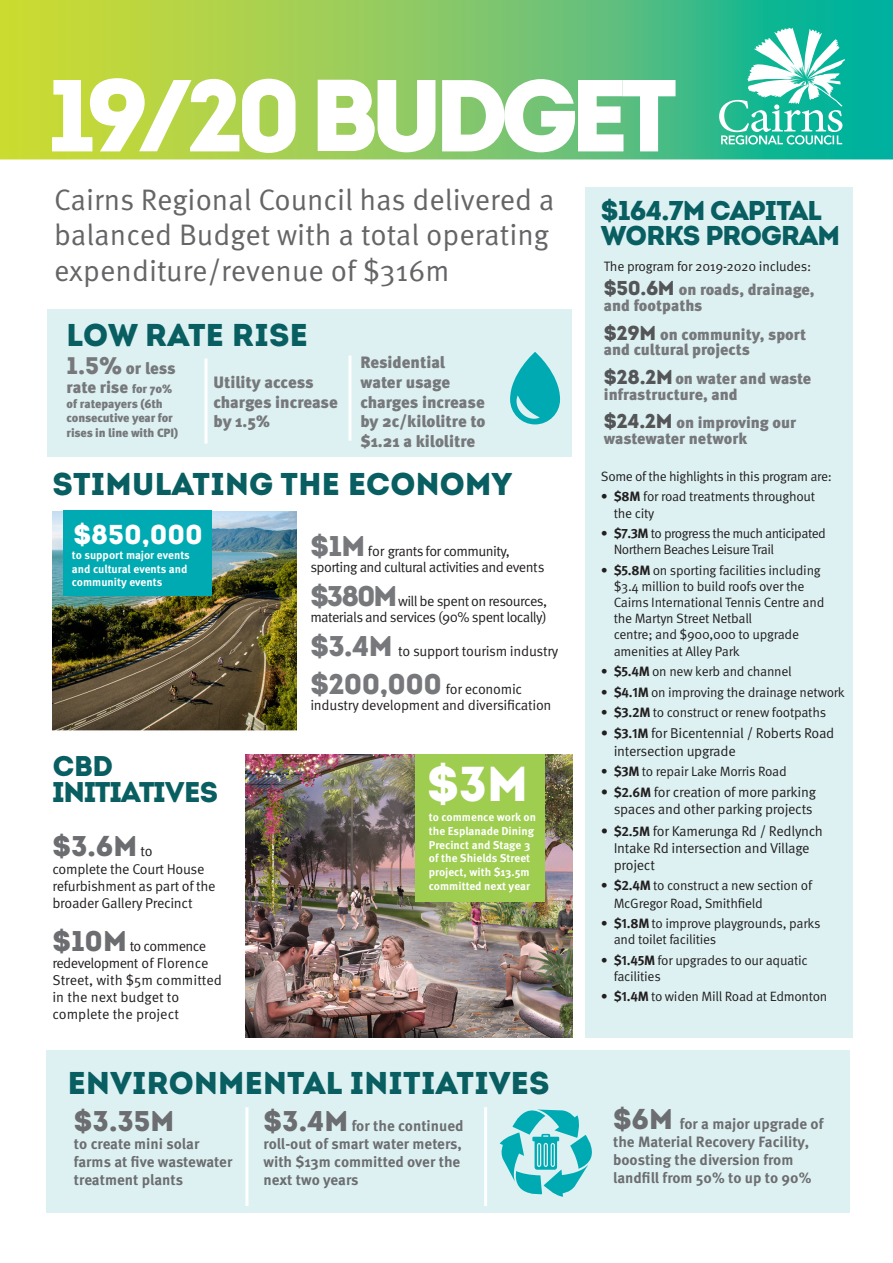
<style>
.page{position:relative;width:893px;height:1263px;background:#fff}
.page>*{position:absolute;margin:0;border:0;box-sizing:border-box;transform-origin:0 0}
.t1{font:102px "Intro Black Alt";letter-spacing:-.08em;color:#fff}
.t2{font:48.9px "Intro Black Alt";color:#fff}
.t3{font:31.5px "Intro Black Alt";letter-spacing:.01em;color:#085e60}
.t4{font:29.7px/35.7px "Meta OT";color:#656568}
.t5{font:28.5px "Intro";letter-spacing:-.04em;color:#085e60}
.t6{font:28.5px "Intro Black Alt";color:#6c6d70}
.t7{font:27.3px "Intro Black Alt";color:#fff}
.t8{font:27.15px/26px "Intro Black Alt";letter-spacing:-.03em;color:#085e60}
.t9{font:900 16.5px/19.8px "Meta OT";letter-spacing:-.005em;color:#76787b}
.t10{font:900 15.75px/15.8px "Meta OT";color:#76787b}
.t11{font:700 15px/18px "Meta OT";color:#6c6d70}
.t12{font:14.25px/17.1px "Meta OT";letter-spacing:-.02em;color:#231f20}
.t13{font:14.25px/16.5px "Meta OT";letter-spacing:-.04em;color:#231f20}
.t14{font:13.65px "Meta OT";letter-spacing:-.02em;color:#231f20}
.t15{font:13.5px/16.2px "Meta OT";letter-spacing:-.02em;color:#231f20}
.t16{font:13.5px/16.2px "Meta OT";letter-spacing:-.04em;color:#231f20}
.t17{font:900 12px/14.4px "Meta OT";letter-spacing:-.01em;color:#76787b}
.t18{font:700 11.4px/13.6px "Meta OT";color:#fff}
.s1{font-family:"Intro Black Alt";font-weight:400;font-size:24px}
.s2{font-size:12px}
.s3{font-family:"Intro Black Alt";font-size:28.5px;color:#76787b}
.s4{font-family:"Meta OT";font-size:14.25px;color:#231f20}
.s5{font-family:"Intro Black Alt";font-size:28.5px;color:#6c6d70}
.s6{font-family:"Intro Black Alt";font-weight:400;font-size:20.1px;color:#545557}
.s7{font-weight:700}
.s8{font-weight:700;font-size:13.5px}
.s9{font-family:"Intro Black Alt";font-weight:400;font-size:28.5px}
</style>
<div class="page">
<div style="left:48px;top:309px;width:524px;height:148px;background:#ddf1f3"></div>
<div style="left:585px;top:187px;width:268px;height:850px;background:#ddf1f3"></div>
<div style="left:47px;top:1050px;width:803px;height:162px;background:#ddf1f3"></div>
<svg style="left:0;top:0;width:893px;height:159px;background:#83c863"></svg>
<svg style="left:719px;top:28px;width:126px;height:117px"></svg>
<hr style="left:245px;top:1107px;width:3px;height:99px;background:#fff">
<hr style="left:484px;top:1107px;width:3px;height:99px;background:#fff">
<svg style="left:500px;top:1109px;width:92px;height:88px"></svg>
<img style="left:245px;top:755px;width:328px;height:282px">
<div style="left:415px;top:755px;width:130px;height:147px;background:#9ecd4f"></div>
<img style="left:52px;top:511px;width:245px;height:220px">
<div style="left:63px;top:511px;width:148px;height:85px;background:#00aab2"></div>
<hr style="left:205px;top:359px;width:3px;height:85px;background:#fff">
<hr style="left:348px;top:356px;width:3px;height:85px;background:#fff">
<svg style="left:510px;top:352px;width:50px;height:72px"></svg>
<p class="t1" style="left:47px;top:48px;width:632px">19/20 BUDGET</p>
<p class="t4" style="left:54px;top:182px;width:502px">Cairns Regional Council has delivered a balanced Budget with a total operating expenditure/revenue of $316m</p>
<p class="t3" style="left:67px;top:314px;width:243px">LOW RATE RISE</p>
<p class="t9" style="left:67px;top:359px;width:111px"><span class="s1">1.5%</span> or less rate rise <span class="s2">for 70%</span></p>
<p class="t17" style="left:67px;top:397px;width:113px">of ratepayers (6th consecutive year for rises in line with CPI)</p>
<p class="t9" style="left:360px;top:353px;width:127px">Residential water usage charges increase by 2c/kilolitre to $1.21 a kilolitre</p>
<p class="t9" style="left:214px;top:373px;width:126px">Utility access charges increase by 1.5%</p>
<p class="t3" style="left:52px;top:463px;width:461px">STIMULATING THE ECONOMY</p>
<p class="t7" style="left:73px;top:516px;width:131px">$850,000</p>
<p class="t18" style="left:72px;top:548px;width:119px">to support major events and cultural events and community events</p>
<p class="t13" style="left:310px;top:543px;width:236px"><span class="s3">$1M</span> for grants for community, sporting and cultural activities and events</p>
<p class="t13" style="left:310px;top:593px;width:238px"><span class="s3">$380M</span>will be spent on resources, materials and services (90% spent locally)</p>
<p class="t12" style="left:310px;top:643px;width:250px"><span class="s3">$3.4M</span> to support tourism industry</p>
<p class="t12" style="left:310px;top:681px;width:243px;line-height:16.5px"><span class="s3">$200,000</span> for economic industry development and diversification</p>
<p class="t5" style="left:52px;top:749px;width:62px">CBD</p>
<p class="t5" style="left:52px;top:774px;width:167px">INITIATIVES</p>
<p class="t6" style="left:52px;top:828px;width:102px">$3.6M <span class="s4">to</span></p>
<p class="t12" style="left:52px;top:860px;width:165px">complete the Court House refurbishment as part of the broader Gallery Precinct</p>
<p class="t12" style="left:52px;top:937px;width:171px"><span class="s5">$10M</span> to commence redevelopment of Florence<br>Street, with $5m committed in the next budget to complete the project</p>
<p class="t2" style="left:427px;top:752px;width:102px">$3M</p>
<p class="t18" style="left:429px;top:810px;width:109px">to commence work on the Esplanade Dining<br>Precinct and Stage 3 of the Shields Street project, with $13.5m committed next year</p>
<p class="t8" style="left:601px;top:197px;width:241px">$164.7M CAPITAL<br>WORKS PROGRAM</p>
<p class="t14" style="left:604px;top:258px;width:209px">The program for 2019-2020 includes:</p>
<p class="t10" style="left:604px;top:283px;width:212px"><span class="s6">$50.6M</span> on roads, drainage, and footpaths</p>
<p class="t10" style="left:604px;top:327px;width:204px"><span class="s6">$29M</span> on community, sport and cultural projects</p>
<p class="t10" style="left:604px;top:371px;width:209px"><span class="s6">$28.2M</span> on water and waste infrastructure, and</p>
<p class="t10" style="left:604px;top:415px;width:194px"><span class="s6">$24.2M</span> on improving our wastewater network</p>
<p class="t15" style="left:601px;top:468px;width:232px">Some of the highlights in this program are:</p>
<p class="t15" style="left:614px;top:489px;width:203px;text-indent:-13px">• <span class="s7">$8M</span> for road treatments throughout the city</p>
<p class="t16" style="left:614px;top:525px;width:214px;text-indent:-13px">• <span class="s7">$7.3M</span> to progress the much anticipated<br>Northern Beaches Leisure Trail</p>
<p class="t15" style="left:614px;top:562px;width:212px;text-indent:-13px">• <span class="s7">$5.8M</span> on sporting facilities including $3.4 million to build roofs over the Cairns International Tennis Centre and the Martyn Street Netball<br>centre; and $900,000 to upgrade amenities at Alley Park</p>
<p class="t15" style="left:601px;top:663px;width:192px">• <span class="s7">$5.4M</span> on new kerb and channel</p>
<p class="t15" style="left:601px;top:684px;width:245px">• <span class="s7">$4.1M</span> on improving the drainage network</p>
<p class="t15" style="left:601px;top:704px;width:227px">• <span class="s7">$3.2M</span> to construct or renew footpaths</p>
<p class="t12" style="left:614px;top:725px;width:222px;text-indent:-13px">• <span class="s8">$3.1M</span> for Bicentennial / Roberts Road intersection upgrade</p>
<p class="t15" style="left:601px;top:763px;width:187px">• <span class="s7">$3M</span> to repair Lake Morris Road</p>
<p class="t12" style="left:601px;top:784px;width:217px;text-align:right">• <span class="s8">$2.6M</span> for creation of more parking spaces and other parking projects</p>
<p class="t12" style="left:614px;top:822px;width:211px;text-indent:-13px">• <span class="s8">$2.5M</span> for Kamerunga Rd / Redlynch<br>Intake Rd intersection and Village project</p>
<p class="t15" style="left:614px;top:877px;width:200px;line-height:17.1px;text-indent:-13px">• <span class="s7">$2.4M</span> to construct a new section of<br>McGregor Road, Smithfield</p>
<p class="t15" style="left:614px;top:915px;width:208px;text-indent:-13px">• <span class="s7">$1.8M</span> to improve playgrounds, parks and toilet facilities</p>
<p class="t15" style="left:614px;top:952px;width:196px;text-indent:-13px">• <span class="s7">$1.45M</span> for upgrades to our aquatic facilities</p>
<p class="t15" style="left:601px;top:989px;width:228px">• <span class="s7">$1.4M</span> to widen Mill Road at Edmonton</p>
<p class="t3" style="left:68px;top:1062px;width:483px">ENVIRONMENTAL INITIATIVES</p>
<p class="t6" style="left:74px;top:1102px;width:102px">$3.35M</p>
<p class="t11" style="left:74px;top:1135px;width:160px">to create mini solar farms at five wastewater treatment plants</p>
<p class="t11" style="left:264px;top:1117px;width:201px"><span class="s9">$3.4M</span> for the continued roll-out of smart water meters, with $13m committed over the next two years</p>
<p class="t11" style="left:613px;top:1114px;width:212px"><span class="s9">$6M</span> for a major upgrade of the Material Recovery Facility, boosting the diversion from landfill from 50% to up to 90%</p>
</div>
